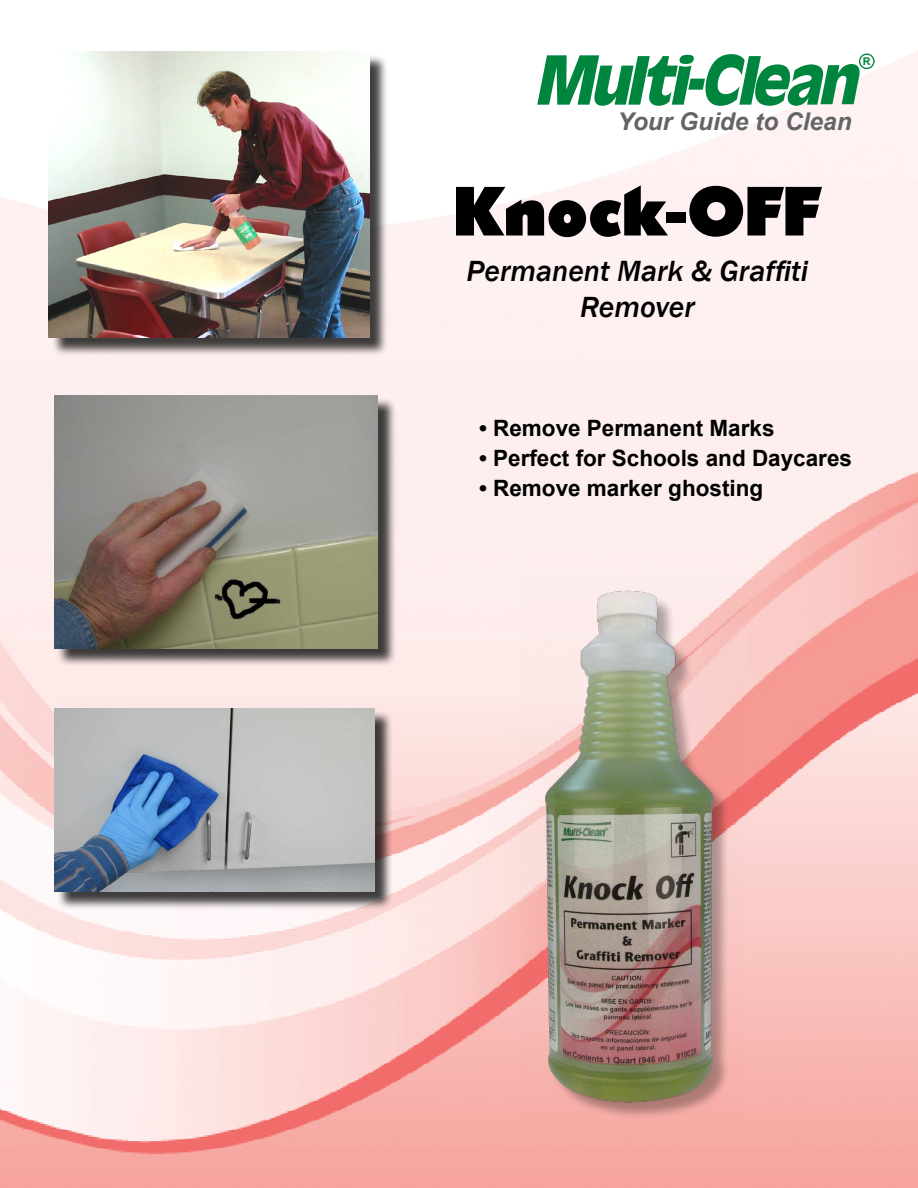
<style>
.page{position:relative;width:918px;height:1188px;background:#fff}
.page>*{position:absolute;margin:0;border:0;box-sizing:border-box;transform-origin:0 0}
.t1{font:800 67.5px "Opine";color:#000}
.t2{font:italic 500 30px/36px "Franklin Gothic";color:#000;text-align:center}
.t3{font:italic 700 24.45px "Arial";color:#636466}
.t4{font:700 22.5px "Arial";color:#000}
.t5{font:700 10.8px "Arial";color:#00853f}
</style>
<div class="page">
<img style="left:0;top:51px;width:918px;height:1137px">
<div style="left:51px;top:54px;width:337px;height:303px;background:#000;opacity:.75"></div>
<img style="left:48px;top:52px;width:321px;height:286px">
<div style="left:56px;top:711px;width:337px;height:200px;background:#000;opacity:.75"></div>
<img style="left:54px;top:708px;width:320px;height:184px">
<svg style="left:537px;top:54px;width:324px;height:52px"></svg>
<svg style="left:860px;top:54px;width:14px;height:14px"></svg>
<div style="left:859px;top:53px;width:16px;height:16px;border:1px solid #00853f;border-radius:50%"></div>
<div style="left:57px;top:398px;width:339px;height:269px;background:#000;opacity:.75"></div>
<img style="left:54px;top:395px;width:324px;height:253px">
<img style="left:519px;top:575px;width:224px;height:548px">
<p class="t5" style="left:863px;top:54px;width:9px">R</p>
<p class="t3" style="left:618px;top:105px;width:236px">Your Guide to Clean</p>
<h1 class="t1" style="left:454px;top:168px;width:369px">Knock-OFF</h1>
<h2 class="t2" style="left:467px;top:253px;width:343px">Permanent Mark &amp; Graffiti<br>Remover</h2>
<p class="t4" style="left:479px;top:413px;width:297px">• Remove Permanent Marks</p>
<p class="t4" style="left:479px;top:443px;width:375px">• Perfect for Schools and Daycares</p>
<p class="t4" style="left:479px;top:473px;width:286px">• Remove marker ghosting</p>
</div>
